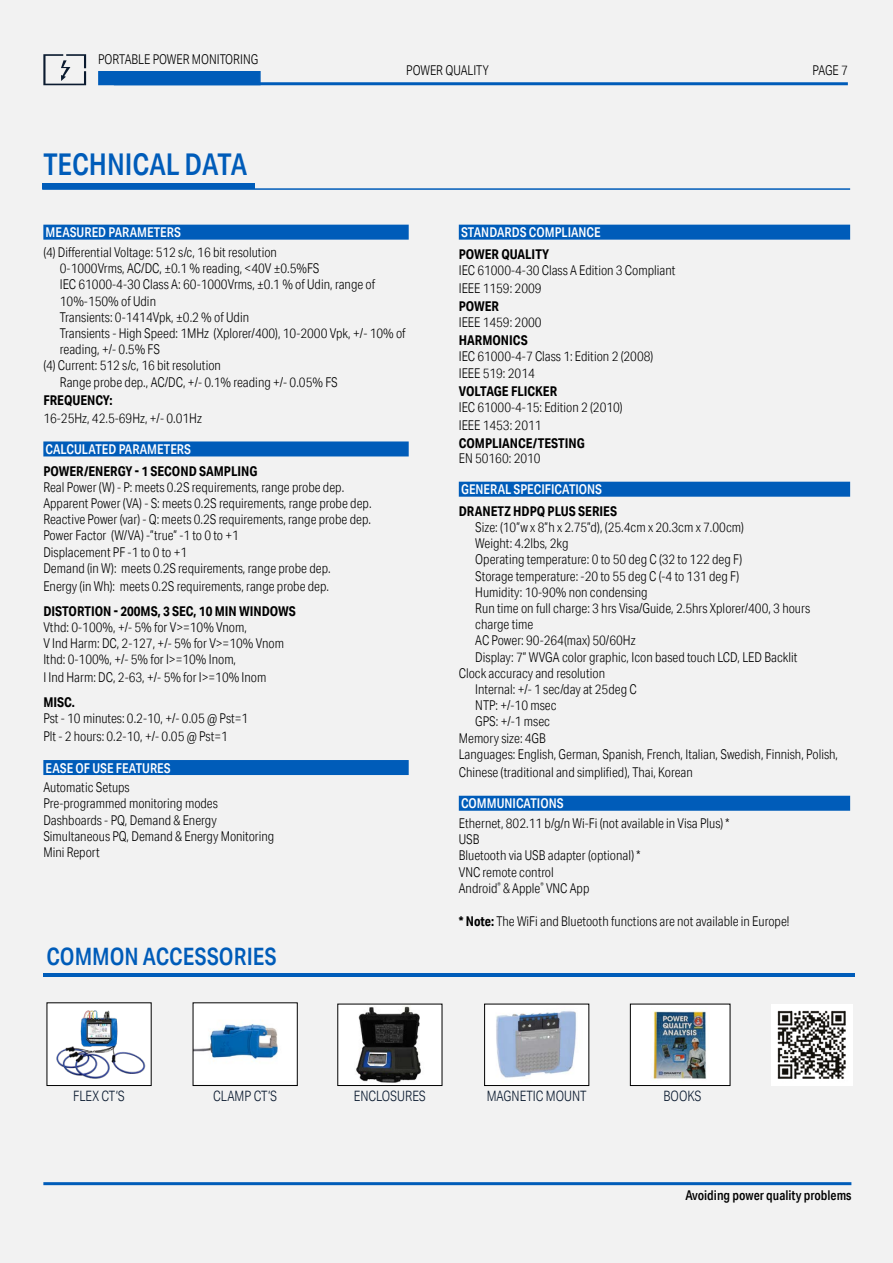
<style>
.page{position:relative;width:893px;height:1263px;background:#f2f2f2}
.page>*{position:absolute;margin:0;border:0;box-sizing:border-box;transform-origin:0 0}
.t1{font:500 30px "Aktiv Grotesk Cd";color:#005cb9}
.t2{font:500 24px "Aktiv Grotesk Cd";color:#005cb9}
.t3{font:300 14.25px "Aktiv Grotesk Cd";color:#0b1b30}
.t4{font:300 13.5px/16.2px "Aktiv Grotesk Cd";color:#000}
.t5{font:700 13.5px "Aktiv Grotesk Cd";color:#000}
.t6{font:500 13.5px "Aktiv Grotesk Cd";color:#fff}
.t7{font:500 13.5px "Aktiv Grotesk Cd";color:#000}
.s1{font-weight:700}
</style>
<div class="page">
<hr style="left:114px;top:82px;width:734px;height:3px;background:#005cb9">
<div style="left:98px;top:71px;width:163px;height:14px;background:#005cb9"></div>
<svg style="left:43px;top:54px;width:43px;height:31px"></svg>
<div style="left:43px;top:225px;width:366px;height:15px;background:#005cb9"></div>
<div style="left:43px;top:441px;width:366px;height:15px;background:#005cb9"></div>
<div style="left:43px;top:760px;width:366px;height:15px;background:#005cb9"></div>
<div style="left:459px;top:225px;width:391px;height:15px;background:#005cb9"></div>
<div style="left:459px;top:482px;width:391px;height:15px;background:#005cb9"></div>
<div style="left:459px;top:796px;width:391px;height:15px;background:#005cb9"></div>
<hr style="left:43px;top:974px;width:812px;height:3px;background:#005cb9">
<img style="left:49px;top:1004px;width:101px;height:80px">
<img style="left:195px;top:1004px;width:101px;height:80px">
<div style="left:193px;top:1002px;width:105px;height:84px;border:1px solid #000"></div>
<div style="left:338px;top:1004px;width:104px;height:81px;background:#fff"></div>
<img style="left:356px;top:1006px;width:65px;height:77px">
<div style="left:485px;top:1004px;width:104px;height:81px;background:#fff"></div>
<img style="left:496px;top:1011px;width:81px;height:67px">
<div style="left:484px;top:1004px;width:105px;height:82px;border:1px solid #000"></div>
<div style="left:630px;top:1004px;width:100px;height:81px;background:#fff"></div>
<img style="left:651px;top:1007px;width:56px;height:73px">
<div style="left:630px;top:1004px;width:100px;height:82px;border:1px solid #000"></div>
<img style="left:772px;top:1004px;width:81px;height:82px">
<div style="left:42px;top:183px;width:213px;height:5px;background:#005cb9"></div>
<hr style="left:42px;top:188px;width:808px;height:2px;background:#005cb9">
<hr style="left:43px;top:1182px;width:808px;height:3px;background:#005cb9">
<p class="t4" style="left:98px;top:51px;width:162px">PORTABLE POWER MONITORING</p>
<h1 class="t1" style="left:43px;top:147px;width:205px">TECHNICAL DATA</h1>
<p class="t4" style="left:406px;top:62px;width:84px">POWER QUALITY</p>
<p class="t4" style="left:812px;top:62px;width:37px">PAGE 7</p>
<p class="t6" style="left:46px;top:224px;width:137px">MEASURED PARAMETERS</p>
<p class="t4" style="left:43px;top:244px;width:235px">(4) Differential Voltage: 512 s/c, 16 bit resolution</p>
<p class="t4" style="left:60px;top:260px;width:261px">0-1000Vrms, AC/DC, ±0.1 % reading, &lt;40V ±0.5%FS</p>
<p class="t4" style="left:60px;top:276px;width:317px">IEC 61000-4-30 Class A: 60-1000Vrms, ±0.1 % of Udin, range of</p>
<p class="t4" style="left:60px;top:293px;width:98px">10%-150% of Udin</p>
<p class="t4" style="left:60px;top:309px;width:191px">Transients: 0-1414Vpk, ±0.2 % of Udin</p>
<p class="t4" style="left:60px;top:325px;width:347px">Transients - High Speed: 1MHz (Xplorer/400), 10-2000 Vpk, +/- 10% of</p>
<p class="t4" style="left:60px;top:341px;width:102px">reading, +/- 0.5% FS</p>
<p class="t4" style="left:43px;top:357px;width:179px">(4) Current: 512 s/c, 16 bit resolution</p>
<p class="t4" style="left:60px;top:374px;width:279px">Range probe dep., AC/DC, +/- 0.1% reading +/- 0.05% FS</p>
<p class="t5" style="left:43px;top:391px;width:71px">FREQUENCY:</p>
<p class="t4" style="left:43px;top:410px;width:160px">16-25Hz, 42.5-69Hz, +/- 0.01Hz</p>
<p class="t6" style="left:46px;top:441px;width:147px">CALCULATED PARAMETERS</p>
<p class="t5" style="left:43px;top:462px;width:216px">POWER/ENERGY - 1 SECOND SAMPLING</p>
<p class="t4" style="left:43px;top:479px;width:330px">Real Power (W) - P: meets 0.2S requirements, range probe dep.<br>Apparent Power (VA) - S: meets 0.2S requirements, range probe dep.<br>Reactive Power (var) - Q: meets 0.2S requirements, range probe dep.<br>Power Factor (W/VA) -”true” -1 to 0 to +1<br>Displacement PF -1 to 0 to +1<br>Demand (in W): meets 0.2S requirements, range probe dep.</p>
<p class="t4" style="left:43px;top:578px;width:287px">Energy (in Wh): meets 0.2S requirements, range probe dep.</p>
<p class="t5" style="left:43px;top:602px;width:254px">DISTORTION - 200MS, 3 SEC, 10 MIN WINDOWS</p>
<p class="t4" style="left:43px;top:619px;width:242px">Vthd: 0-100%, +/- 5% for V&gt;=10% Vnom,<br>V Ind Harm: DC, 2-127, +/- 5% for V&gt;=10% Vnom<br>Ithd: 0-100%, +/- 5% for I&gt;=10% Inom,</p>
<p class="t4" style="left:43px;top:669px;width:225px">I Ind Harm: DC, 2-63, +/- 5% for I&gt;=10% Inom</p>
<p class="t5" style="left:43px;top:694px;width:33px">MISC.</p>
<p class="t4" style="left:43px;top:709px;width:206px;line-height:18px">Pst - 10 minutes: 0.2-10, +/- 0.05 @ Pst=1<br>Plt - 2 hours: 0.2-10, +/- 0.05 @ Pst=1</p>
<p class="t6" style="left:46px;top:760px;width:127px">EASE OF USE FEATURES</p>
<p class="t4" style="left:43px;top:779px;width:233px">Automatic Setups<br>Pre-programmed monitoring modes<br>Dashboards - PQ, Demand &amp; Energy<br>Simultaneous PQ, Demand &amp; Energy Monitoring<br>Mini Report</p>
<h2 class="t2" style="left:47px;top:942px;width:232px">COMMON ACCESSORIES</h2>
<p class="t6" style="left:461px;top:224px;width:141px">STANDARDS COMPLIANCE</p>
<p class="t5" style="left:459px;top:246px;width:92px">POWER QUALITY</p>
<p class="t4" style="left:459px;top:261px;width:218px;line-height:18px">IEC 61000-4-30 Class A Edition 3 Compliant<br>IEEE 1159: 2009</p>
<p class="t5" style="left:459px;top:298px;width:42px">POWER</p>
<p class="t4" style="left:459px;top:314px;width:84px">IEEE 1459: 2000</p>
<p class="t5" style="left:459px;top:332px;width:70px">HARMONICS</p>
<p class="t4" style="left:459px;top:348px;width:196px">IEC 61000-4-7 Class 1: Edition 2 (2008)<br>IEEE 519: 2014</p>
<p class="t5" style="left:459px;top:382px;width:100px">VOLTAGE FLICKER</p>
<p class="t4" style="left:459px;top:398px;width:165px;line-height:18px">IEC 61000-4-15: Edition 2 (2010)<br>IEEE 1453: 2011</p>
<p class="t5" style="left:459px;top:435px;width:127px">COMPLIANCE/TESTING</p>
<p class="t4" style="left:459px;top:450px;width:83px">EN 50160: 2010</p>
<p class="t6" style="left:461px;top:481px;width:142px">GENERAL SPECIFICATIONS</p>
<p class="t5" style="left:459px;top:503px;width:160px">DRANETZ HDPQ PLUS SERIES</p>
<p class="t4" style="left:475px;top:519px;width:270px">Size: (10”w x 8”h x 2.75”d), (25.4cm x 20.3cm x 7.00cm)</p>
<p class="t4" style="left:475px;top:535px;width:95px">Weight: 4.2lbs, 2kg</p>
<p class="t4" style="left:475px;top:551px;width:268px">Operating temperature: 0 to 50 deg C (32 to 122 deg F)</p>
<p class="t4" style="left:475px;top:568px;width:265px">Storage temperature: -20 to 55 deg C (-4 to 131 deg F)</p>
<p class="t4" style="left:475px;top:584px;width:174px">Humidity: 10-90% non condensing</p>
<p class="t4" style="left:475px;top:600px;width:336px">Run time on full charge: 3 hrs Visa/Guide, 2.5hrs Xplorer/400, 3 hours</p>
<p class="t4" style="left:475px;top:616px;width:60px">charge time</p>
<p class="t4" style="left:475px;top:632px;width:162px">AC Power: 90-264(max) 50/60Hz</p>
<p class="t4" style="left:475px;top:649px;width:324px">Display: 7” WVGA color graphic, Icon based touch LCD, LED Backlit</p>
<p class="t4" style="left:459px;top:665px;width:148px">Clock accuracy and resolution</p>
<p class="t4" style="left:475px;top:681px;width:163px">Internal: +/- 1 sec/day at 25deg C</p>
<p class="t4" style="left:475px;top:697px;width:83px">NTP: +/-10 msec</p>
<p class="t4" style="left:475px;top:713px;width:76px">GPS: +/-1 msec</p>
<p class="t4" style="left:459px;top:730px;width:89px">Memory size: 4GB</p>
<p class="t4" style="left:459px;top:746px;width:381px">Languages: English, German, Spanish, French, Italian, Swedish, Finnish, Polish,</p>
<p class="t4" style="left:459px;top:764px;width:236px">Chinese (traditional and simplified), Thai, Korean</p>
<p class="t6" style="left:461px;top:795px;width:104px">COMMUNICATIONS</p>
<p class="t4" style="left:459px;top:815px;width:272px">Ethernet, 802.11 b/g/n Wi-Fi (not available in Visa Plus) *<br>USB<br>Bluetooth via USB adapter (optional) *<br>VNC remote control<br>Android<sup>®</sup> &amp; Apple<sup>®</sup> VNC App</p>
<p class="t4" style="left:459px;top:913px;width:332px"><span class="s1">* Note:</span> The WiFi and Bluetooth functions are not available in Europe!</p>
<p class="t3" style="left:73px;top:1088px;width:53px">FLEX CT‘S</p>
<p class="t3" style="left:213px;top:1088px;width:66px">CLAMP CT‘S</p>
<p class="t3" style="left:354px;top:1088px;width:73px">ENCLOSURES</p>
<p class="t3" style="left:487px;top:1088px;width:102px">MAGNETIC MOUNT</p>
<p class="t3" style="left:663px;top:1088px;width:39px">BOOKS</p>
<p class="t7" style="left:685px;top:1187px;width:167px">Avoiding power quality problems</p>
</div>
